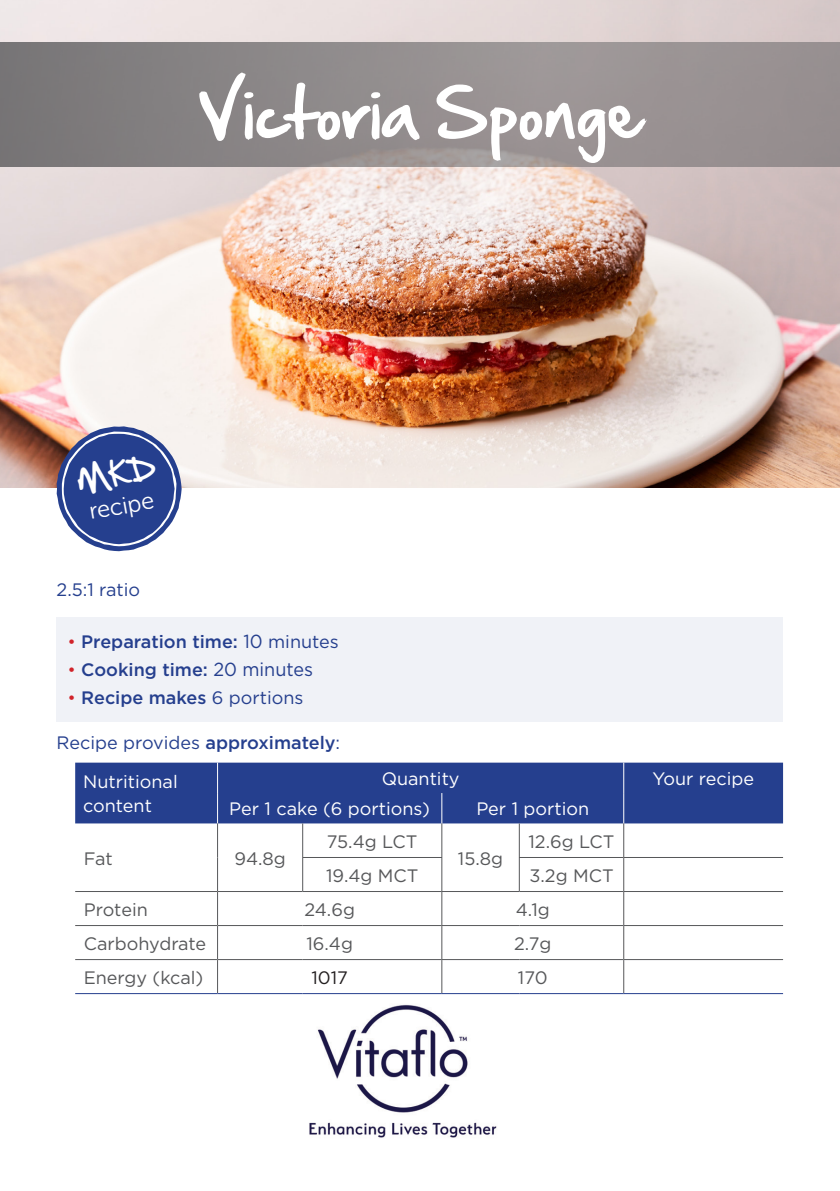
<style>
.page{position:relative;width:840px;height:1191px;background:#fff}
.page>*{position:absolute;margin:0;border:0;box-sizing:border-box;transform-origin:0 0}
.t1{font:60px "Hand Of Sean";color:#fff}
.t2{font:23.8px "Museo Sans Rounded 300";color:#fff}
.t3{font:18px "Gotham";color:#57585a}
.t4{font:500 18px "Gotham";color:#253f8e}
.t5{font:18px/24px "Gotham";color:#fff}
.t6{font:18px "Gotham";color:#253f8e}
.t7{font:18px "Gotham";color:#231f20}
.s1{font-weight:300;color:#d1232a}
.s2{font-weight:400;font-size:18.8px}
.s3{font-weight:400}
.s4{font-weight:500}
</style>
<div class="page">
<img style="left:0;top:0;width:839px;height:488px">
<div style="left:57px;top:617px;width:725px;height:104px;background:#f0f2f7"></div>
<div style="left:0;top:43px;width:839px;height:124px;background:linear-gradient(to right,#7e7c7d,#a2999a)"></div>
<img style="left:255px;top:990px;width:289px;height:148px">
<div style="left:75px;top:762px;width:707px;height:61px;background:#253f8e"></div>
<hr style="left:217px;top:762px;width:1px;height:31px;background:#fff">
<hr style="left:623px;top:762px;width:1px;height:31px;background:#fff">
<hr style="left:217px;top:793px;width:1px;height:30px;background:#fff">
<hr style="left:441px;top:793px;width:1px;height:30px;background:#fff">
<hr style="left:623px;top:793px;width:1px;height:30px;background:#fff">
<hr style="left:217px;top:823px;width:1px;height:34px;background:#57585a">
<hr style="left:302px;top:823px;width:1px;height:34px;background:#57585a">
<hr style="left:441px;top:823px;width:1px;height:34px;background:#57585a">
<hr style="left:518px;top:823px;width:1px;height:34px;background:#57585a">
<hr style="left:623px;top:823px;width:1px;height:34px;background:#57585a">
<hr style="left:217px;top:857px;width:1px;height:34px;background:#57585a">
<hr style="left:302px;top:858px;width:1px;height:33px;background:#57585a">
<hr style="left:441px;top:858px;width:1px;height:33px;background:#57585a">
<hr style="left:518px;top:858px;width:1px;height:33px;background:#57585a">
<hr style="left:623px;top:858px;width:1px;height:33px;background:#57585a">
<hr style="left:217px;top:892px;width:1px;height:33px;background:#57585a">
<hr style="left:441px;top:892px;width:1px;height:33px;background:#57585a">
<hr style="left:623px;top:892px;width:1px;height:33px;background:#57585a">
<hr style="left:217px;top:926px;width:1px;height:33px;background:#57585a">
<hr style="left:441px;top:926px;width:1px;height:33px;background:#57585a">
<hr style="left:623px;top:926px;width:1px;height:33px;background:#57585a">
<hr style="left:217px;top:960px;width:1px;height:33px;background:#57585a">
<hr style="left:441px;top:960px;width:1px;height:33px;background:#57585a">
<hr style="left:623px;top:960px;width:1px;height:33px;background:#57585a">
<hr style="left:302px;top:857px;width:140px;height:1px;background:#57585a">
<hr style="left:518px;top:857px;width:105px;height:1px;background:#57585a">
<hr style="left:623px;top:857px;width:159px;height:1px;background:#57585a">
<hr style="left:75px;top:891px;width:142px;height:1px;background:#57585a">
<hr style="left:217px;top:891px;width:85px;height:1px;background:#57585a">
<hr style="left:302px;top:891px;width:139px;height:1px;background:#57585a">
<hr style="left:441px;top:891px;width:78px;height:1px;background:#57585a">
<hr style="left:519px;top:891px;width:104px;height:1px;background:#57585a">
<hr style="left:623px;top:891px;width:159px;height:1px;background:#57585a">
<hr style="left:75px;top:925px;width:142px;height:1px;background:#57585a">
<hr style="left:217px;top:925px;width:85px;height:1px;background:#57585a">
<hr style="left:302px;top:925px;width:139px;height:1px;background:#57585a">
<hr style="left:441px;top:925px;width:78px;height:1px;background:#57585a">
<hr style="left:519px;top:925px;width:104px;height:1px;background:#57585a">
<hr style="left:623px;top:925px;width:159px;height:1px;background:#57585a">
<hr style="left:75px;top:959px;width:142px;height:1px;background:#57585a">
<hr style="left:623px;top:959px;width:159px;height:1px;background:#57585a">
<hr style="left:217px;top:959px;width:85px;height:1px;background:#57585a">
<hr style="left:302px;top:959px;width:139px;height:1px;background:#57585a">
<hr style="left:441px;top:959px;width:78px;height:1px;background:#57585a">
<hr style="left:519px;top:959px;width:104px;height:1px;background:#57585a">
<hr style="left:75px;top:993px;width:142px;height:1px;background:#253f8e">
<hr style="left:217px;top:993px;width:85px;height:1px;background:#253f8e">
<hr style="left:302px;top:993px;width:139px;height:1px;background:#253f8e">
<hr style="left:441px;top:993px;width:78px;height:1px;background:#253f8e">
<hr style="left:519px;top:993px;width:104px;height:1px;background:#253f8e">
<hr style="left:623px;top:993px;width:159px;height:1px;background:#253f8e">
<svg style="left:57px;top:426px;width:124px;height:125px"></svg>
<p class="t1" style="left:198px;top:59px;width:445px">Victoria Sponge</p>
<p class="t2" style="left:87px;top:499px;width:67px;rotate:-10deg">recipe</p>
<p class="t6" style="left:57px;top:577px;width:85px">2.5:1 ratio</p>
<p class="t4" style="left:67px;top:629px;width:273px"><span class="s1">•</span> Preparation time: <span class="s2">10</span> <span class="s3">minutes</span></p>
<p class="t4" style="left:67px;top:657px;width:247px"><span class="s1">•</span> Cooking time: <span class="s2">20 minutes</span></p>
<p class="t4" style="left:67px;top:685px;width:237px"><span class="s1">•</span> Recipe makes <span class="s3">6 portions</span></p>
<p class="t6" style="left:57px;top:731px;width:285px">Recipe provides <span class="s4">approximately</span>:</p>
<p class="t5" style="left:83px;top:769px;width:96px">Nutritional content</p>
<p class="t5" style="left:381px;top:766px;width:79px">Quantity</p>
<p class="t5" style="left:652px;top:766px;width:103px">Your recipe</p>
<p class="t5" style="left:229px;top:796px;width:202px">Per 1 cake (6 portions)</p>
<p class="t5" style="left:476px;top:796px;width:114px">Per 1 portion</p>
<p class="t3" style="left:84px;top:846px;width:30px">Fat</p>
<p class="t3" style="left:234px;top:846px;width:53px">94.8g</p>
<p class="t3" style="left:327px;top:829px;width:92px">75.4g LCT</p>
<p class="t3" style="left:528px;top:829px;width:88px">12.6g LCT</p>
<p class="t3" style="left:457px;top:846px;width:47px">15.8g</p>
<p class="t3" style="left:326px;top:863px;width:94px">19.4g MCT</p>
<p class="t3" style="left:529px;top:863px;width:86px">3.2g MCT</p>
<p class="t3" style="left:84px;top:898px;width:66px">Protein</p>
<p class="t3" style="left:304px;top:898px;width:52px">24.6g</p>
<p class="t3" style="left:515px;top:898px;width:35px">4.1g</p>
<p class="t3" style="left:84px;top:932px;width:124px">Carbohydrate</p>
<p class="t3" style="left:306px;top:932px;width:48px">16.4g</p>
<p class="t3" style="left:513px;top:932px;width:39px">2.7g</p>
<p class="t3" style="left:84px;top:966px;width:121px">Energy (kcal)</p>
<p class="t7" style="left:311px;top:966px;width:38px">1017</p>
<p class="t3" style="left:517px;top:966px;width:31px">170</p>
</div>
